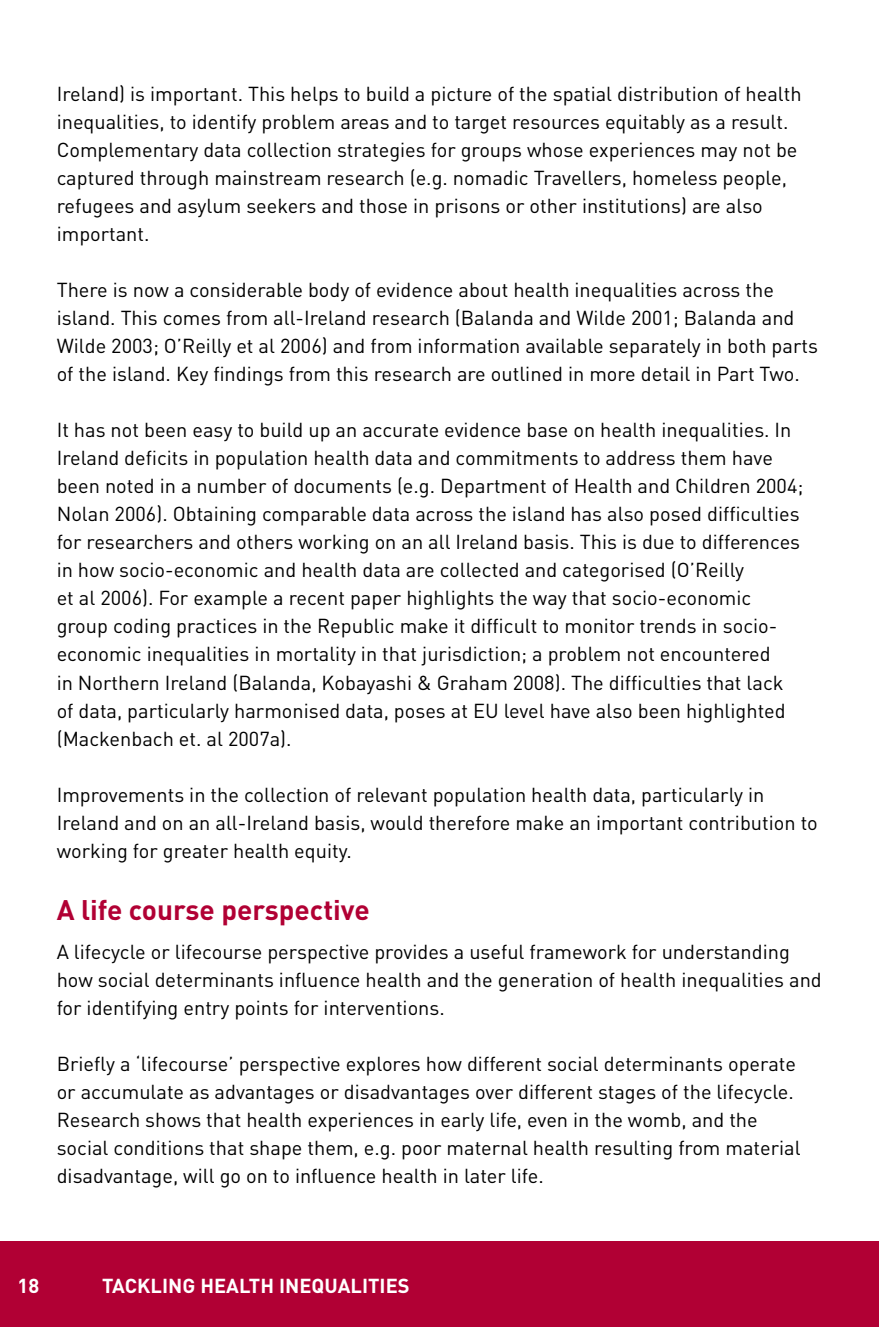
<style>
.page{position:relative;width:879px;height:1327px;background:#fff}
.page>*{position:absolute;margin:0;border:0;box-sizing:border-box;transform-origin:0 0}
.t1{font:700 28px "DIN";color:#b10034}
.t2{font:20px/28px "DIN";color:#000}
.t3{font:700 20px "DIN";color:#fff}
</style>
<div class="page">
<div style="left:0;top:1242px;width:879px;height:85px;background:#b10034"></div>
<p class="t2" style="left:57px;top:80px;width:746px">Ireland) is important. This helps to build a picture of the spatial distribution of health inequalities, to identify problem areas and to target resources equitably as a result.<br>Complementary data collection strategies for groups whose experiences may not be captured through mainstream research (e.g. nomadic Travellers, homeless people, refugees and asylum seekers and those in prisons or other institutions) are also important.</p>
<p class="t2" style="left:57px;top:276px;width:763px">There is now a considerable body of evidence about health inequalities across the island. This comes from all-Ireland research (Balanda and Wilde 2001; Balanda and Wilde 2003; O’Reilly et al 2006) and from information available separately in both parts of the island. Key findings from this research are outlined in more detail in Part Two.</p>
<p class="t2" style="left:57px;top:416px;width:748px">It has not been easy to build up an accurate evidence base on health inequalities. In Ireland deficits in population health data and commitments to address them have been noted in a number of documents (e.g. Department of Health and Children 2004; Nolan 2006). Obtaining comparable data across the island has also posed difficulties for researchers and others working on an all Ireland basis. This is due to differences in how socio-economic and health data are collected and categorised (O’Reilly<br>et al 2006). For example a recent paper highlights the way that socio-economic group coding practices in the Republic make it difficult to monitor trends in socio&shy;economic inequalities in mortality in that jurisdiction; a problem not encountered<br>in Northern Ireland (Balanda, Kobayashi &amp; Graham 2008). The difficulties that lack of data, particularly harmonised data, poses at EU level have also been highlighted (Mackenbach et. al 2007a).</p>
<p class="t2" style="left:57px;top:780px;width:762px">Improvements in the collection of relevant population health data, particularly in<br>Ireland and on an all-Ireland basis, would therefore make an important contribution to working for greater health equity.</p>
<h1 class="t1" style="left:57px;top:891px;width:315px">A life course perspective</h1>
<p class="t2" style="left:57px;top:937px;width:766px">A lifecycle or lifecourse perspective provides a useful framework for understanding how social determinants influence health and the generation of health inequalities and for identifying entry points for interventions.</p>
<p class="t2" style="left:57px;top:1049px;width:745px">Briefly a ‘lifecourse’ perspective explores how different social determinants operate or accumulate as advantages or disadvantages over different stages of the lifecycle.<br>Research shows that health experiences in early life, even in the womb, and the social conditions that shape them, e.g. poor maternal health resulting from material disadvantage, will go on to influence health in later life.</p>
<p class="t3" style="left:17px;top:1272px;width:11px">18</p>
<p class="t3" style="left:102px;top:1272px;width:23px">Tackling</p>
<p class="t3" style="left:200px;top:1272px;width:27px">Health</p>
<p class="t3" style="left:279px;top:1272px;width:19px">Inequalities</p>
</div>
